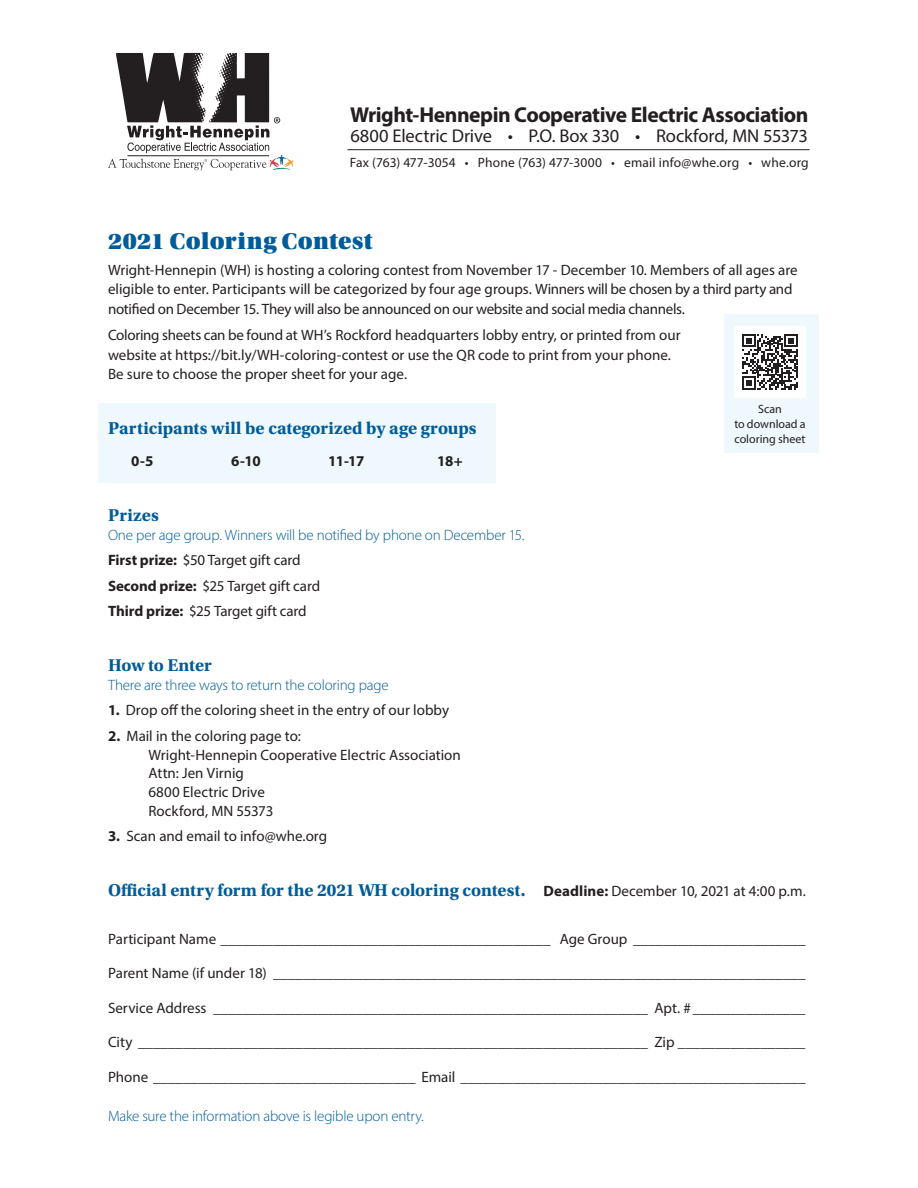
<style>
.page{position:relative;width:918px;height:1188px;background:#fff}
.page>*{position:absolute;margin:0;border:0;box-sizing:border-box;transform-origin:0 0}
.t1{font:24px "Utopia Std Black Headline";letter-spacing:.025em;color:#005c98}
.t2{font:700 21.6px "Myriad Pro";letter-spacing:-.025em;color:#231f20}
.t3{font:18.45px "Myriad Pro";letter-spacing:-.005em;color:#231f20}
.t4{font:700 18px "Utopia Std";color:#005c98}
.t5{font:15px/19.5px "Myriad Pro";color:#231f20}
.t6{font:300 15px "Myriad Pro";letter-spacing:-.015em;color:#005c98}
.t7{font:700 15px "Myriad Pro";letter-spacing:-.025em;color:#231f20}
.t8{font:13.5px "Myriad Pro";letter-spacing:.01em;color:#231f20}
.t9{font:12px/15px "Myriad Pro";color:#231f20;text-align:center}
.s1{font-weight:700}
.s2{font-family:"Myriad Pro";font-size:15px;color:#231f20}
.s3{font-family:"Myriad Pro";font-weight:400;font-size:15px;color:#231f20}
</style>
<div class="page">
<div style="left:724px;top:314px;width:94px;height:139px;background:#eef8fd"></div>
<div style="left:98px;top:404px;width:398px;height:79px;background:#eef8fd"></div>
<hr style="left:347px;top:149px;width:463px;height:1px;background:#231f20">
<svg style="left:108px;top:52px;width:186px;height:119px"></svg>
<div style="left:734px;top:326px;width:72px;height:71px;background:#fff"></div>
<svg style="left:742px;top:334px;width:56px;height:56px"></svg>
<p class="t2" style="left:350px;top:101px;width:460px">Wright-Hennepin Cooperative Electric Association</p>
<p class="t3" style="left:350px;top:125px;width:459px">6800 Electric Drive • P.O. Box 330 • Rockford, MN 55373</p>
<p class="t8" style="left:350px;top:154px;width:460px">Fax (763) 477-3054 • Phone (763) 477-3000 • email info@whe.org • whe.org</p>
<p class="t1" style="left:108px;top:228px;width:266px">2021 Coloring Contest</p>
<p class="t5" style="left:108px;top:260px;width:691px">Wright-Hennepin (WH) is hosting a coloring contest from November 17 - December 10. Members of all ages are eligible to enter. Participants will be categorized by four age groups. Winners will be chosen by a third party and notified on December 15. They will also be announced on our website and social media channels.</p>
<p class="t5" style="left:108px;top:325px;width:574px">Coloring sheets can be found at WH’s Rockford headquarters lobby entry, or printed from our website at https://bit.ly/WH-coloring-contest or use the QR code to print from your phone.<br>Be sure to choose the proper sheet for your age.</p>
<p class="t4" style="left:108px;top:417px;width:370px">Participants will be categorized by age groups</p>
<p class="t7" style="left:131px;top:452px;width:24px">0-5</p>
<p class="t7" style="left:231px;top:452px;width:31px">6-10</p>
<p class="t7" style="left:328px;top:452px;width:38px">11-17</p>
<p class="t7" style="left:437px;top:452px;width:27px">18+</p>
<p class="t9" style="left:734px;top:401px;width:73px">Scan<br>to download a coloring sheet</p>
<p class="t4" style="left:108px;top:505px;width:52px">Prizes</p>
<p class="t6" style="left:108px;top:526px;width:418px">One per age group. Winners will be notified by phone on December 15.</p>
<p class="t5" style="left:108px;top:550px;width:194px"><span class="s1">First prize:</span> $50 Target gift card</p>
<p class="t5" style="left:108px;top:576px;width:214px"><span class="s1">Second prize:</span> $25 Target gift card</p>
<p class="t5" style="left:108px;top:601px;width:200px"><span class="s1">Third prize:</span> $25 Target gift card</p>
<p class="t4" style="left:108px;top:655px;width:105px">How to Enter</p>
<p class="t6" style="left:108px;top:676px;width:282px">There are three ways to return the coloring page</p>
<p class="t5" style="left:108px;top:700px;width:343px"><span class="s1">1.</span> Drop off the coloring sheet in the entry of our lobby</p>
<p class="t5" style="left:108px;top:726px;width:194px"><span class="s1">2.</span> Mail in the coloring page to:</p>
<p class="t5" style="left:148px;top:745px;width:314px">Wright-Hennepin Cooperative Electric Association</p>
<p class="t5" style="left:148px;top:763px;width:97px">Attn: Jen Virnig</p>
<p class="t5" style="left:148px;top:782px;width:118px">6800 Electric Drive</p>
<p class="t5" style="left:148px;top:801px;width:126px">Rockford, MN 55373</p>
<p class="t5" style="left:108px;top:826px;width:221px"><span class="s1">3.</span> Scan and email to info@whe.org</p>
<p class="t4" style="left:108px;top:880px;width:699px">Official entry form for the 2021 WH coloring contest. <span class="s2">Deadline:</span> <span class="s3">December 10, 2021 at 4:00 p.m.</span></p>
<p class="t5" style="left:108px;top:929px;width:699px">Participant Name ____________________________________________ Age Group _______________________</p>
<p class="t5" style="left:108px;top:963px;width:699px">Parent Name (if under 18) _______________________________________________________________________</p>
<p class="t5" style="left:108px;top:998px;width:699px">Service Address __________________________________________________________ Apt. # _______________</p>
<p class="t5" style="left:108px;top:1032px;width:699px">City ____________________________________________________________________ Zip _________________</p>
<p class="t5" style="left:108px;top:1067px;width:699px">Phone ___________________________________ Email ______________________________________________</p>
<p class="t6" style="left:108px;top:1107px;width:317px">Make sure the information above is legible upon entry.</p>
</div>
